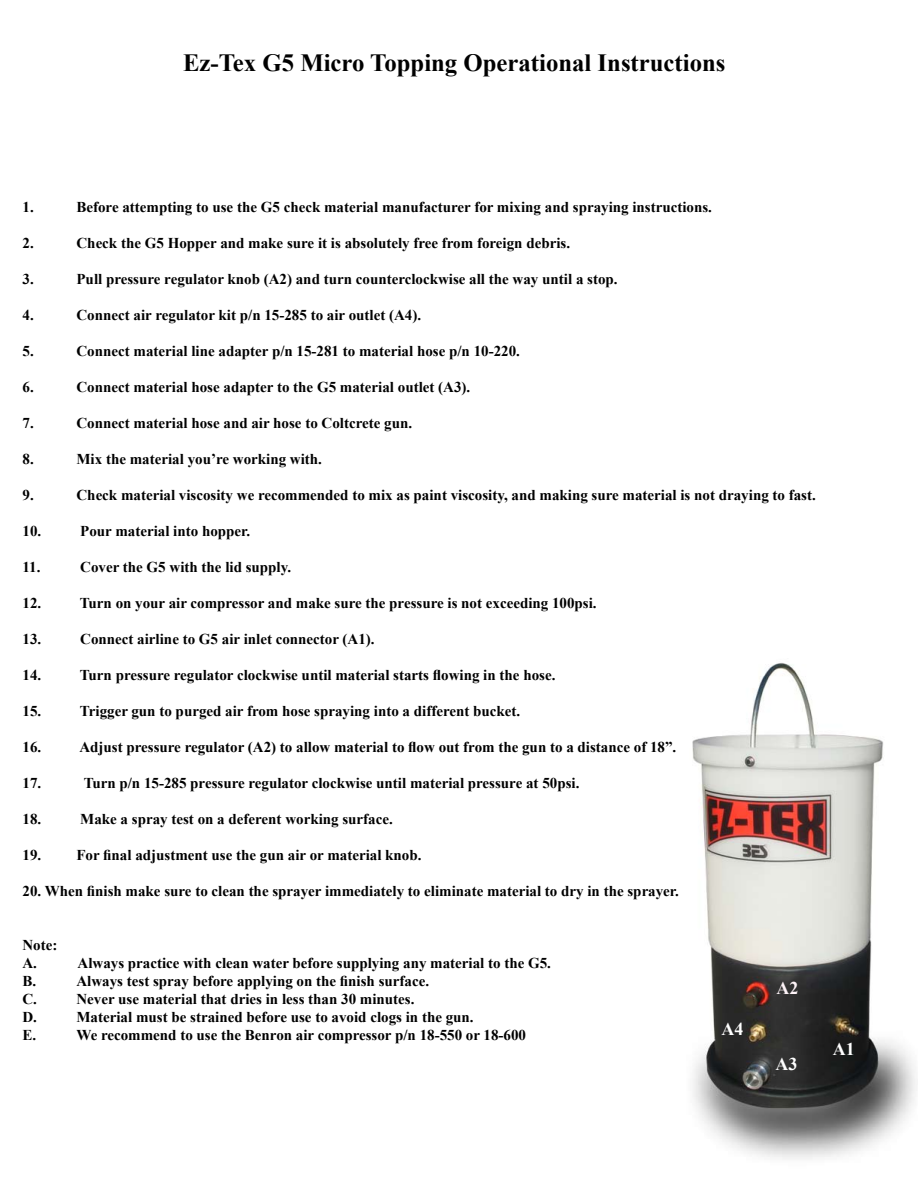
<style>
.page{position:relative;width:918px;height:1188px;background:#fff}
.page>*{position:absolute;margin:0;border:0;box-sizing:border-box;transform-origin:0 0}
.t1{font:700 24.75px "Times New Roman";color:#000}
.t2{font:700 18px "Times New Roman";color:#fff}
.t3{font:700 18px "Times New Roman";color:#fef4f8}
.t4{font:700 15px/18px "Times New Roman";color:#000}
</style>
<div class="page">
<img style="left:692px;top:663px;width:225px;height:496px">
<h1 class="t1" style="left:183px;top:45px;width:544px">Ez-Tex G5 Micro Topping Operational Instructions</h1>
<p class="t4" style="left:22px;top:197px;width:13px">1.</p>
<p class="t4" style="left:76px;top:197px;width:637px">Before attempting to use the G5 check material manufacturer for mixing and spraying instructions.</p>
<p class="t4" style="left:22px;top:233px;width:13px">2.</p>
<p class="t4" style="left:76px;top:233px;width:495px">Check the G5 Hopper and make sure it is absolutely free from foreign debris.</p>
<p class="t4" style="left:22px;top:269px;width:13px">3.</p>
<p class="t4" style="left:76px;top:269px;width:543px">Pull pressure regulator knob (A2) and turn counterclockwise all the way until a stop.</p>
<p class="t4" style="left:22px;top:305px;width:13px">4.</p>
<p class="t4" style="left:76px;top:305px;width:346px">Connect air regulator kit p/n 15-285 to air outlet (A4).</p>
<p class="t4" style="left:22px;top:341px;width:13px">5.</p>
<p class="t4" style="left:76px;top:341px;width:445px">Connect material line adapter p/n 15-281 to material hose p/n 10-220.</p>
<p class="t4" style="left:22px;top:377px;width:13px">6.</p>
<p class="t4" style="left:76px;top:377px;width:395px">Connect material hose adapter to the G5 material outlet (A3).</p>
<p class="t4" style="left:22px;top:413px;width:13px">7.</p>
<p class="t4" style="left:76px;top:413px;width:337px">Connect material hose and air hose to Coltcrete gun.</p>
<p class="t4" style="left:22px;top:449px;width:13px">8.</p>
<p class="t4" style="left:76px;top:449px;width:247px">Mix the material you’re working with.</p>
<p class="t4" style="left:22px;top:485px;width:13px">9.</p>
<p class="t4" style="left:76px;top:485px;width:741px">Check material viscosity we recommended to mix as paint viscosity, and making sure material is not draying to fast.</p>
<p class="t4" style="left:22px;top:521px;width:20px">10.</p>
<p class="t4" style="left:80px;top:521px;width:172px">Pour material into hopper.</p>
<p class="t4" style="left:22px;top:557px;width:19px">11.</p>
<p class="t4" style="left:80px;top:557px;width:213px">Cover the G5 with the lid supply.</p>
<p class="t4" style="left:22px;top:593px;width:20px">12.</p>
<p class="t4" style="left:80px;top:593px;width:518px">Turn on your air compressor and make sure the pressure is not exceeding 100psi.</p>
<p class="t4" style="left:22px;top:629px;width:20px">13.</p>
<p class="t4" style="left:80px;top:629px;width:296px">Connect airline to G5 air inlet connector (A1).</p>
<p class="t4" style="left:22px;top:665px;width:20px">14.</p>
<p class="t4" style="left:80px;top:665px;width:477px">Turn pressure regulator clockwise until material starts flowing in the hose.</p>
<p class="t4" style="left:22px;top:701px;width:20px">15.</p>
<p class="t4" style="left:80px;top:701px;width:442px">Trigger gun to purged air from hose spraying into a different bucket.</p>
<p class="t4" style="left:22px;top:737px;width:20px">16.</p>
<p class="t4" style="left:79px;top:737px;width:598px">Adjust pressure regulator (A2) to allow material to flow out from the gun to a distance of 18”.</p>
<p class="t4" style="left:22px;top:773px;width:20px">17.</p>
<p class="t4" style="left:84px;top:773px;width:497px">Turn p/n 15-285 pressure regulator clockwise until material pressure at 50psi.</p>
<p class="t4" style="left:22px;top:809px;width:20px">18.</p>
<p class="t4" style="left:80px;top:809px;width:314px">Make a spray test on a deferent working surface.</p>
<p class="t4" style="left:22px;top:845px;width:401px">19. For final adjustment use the gun air or material knob.</p>
<p class="t4" style="left:23px;top:881px;width:658px">20. When finish make sure to clean the sprayer immediately to eliminate material to dry in the sprayer.</p>
<p class="t4" style="left:22px;top:935px;width:36px">Note:<br>A.</p>
<p class="t4" style="left:78px;top:953px;width:475px">Always practice with clean water before supplying any material to the G5.</p>
<p class="t4" style="left:22px;top:971px;width:15px">B.</p>
<p class="t4" style="left:76px;top:971px;width:354px">Always test spray before applying on the finish surface.</p>
<p class="t4" style="left:22px;top:989px;width:16px">C.</p>
<p class="t4" style="left:76px;top:989px;width:340px">Never use material that dries in less than 30 minutes.</p>
<p class="t4" style="left:22px;top:1007px;width:16px">D.</p>
<p class="t4" style="left:76px;top:1007px;width:399px">Material must be strained before use to avoid clogs in the gun.</p>
<p class="t4" style="left:22px;top:1025px;width:15px">E.</p>
<p class="t4" style="left:76px;top:1025px;width:451px">We recommend to use the Benron air compressor p/n 18-550 or 18-600</p>
<p class="t2" style="left:722px;top:1017px;width:23px">A4</p>
<p class="t3" style="left:776px;top:975px;width:23px">A2</p>
<p class="t2" style="left:776px;top:1052px;width:23px">A3</p>
<p class="t2" style="left:833px;top:1036px;width:23px">A1</p>
</div>
